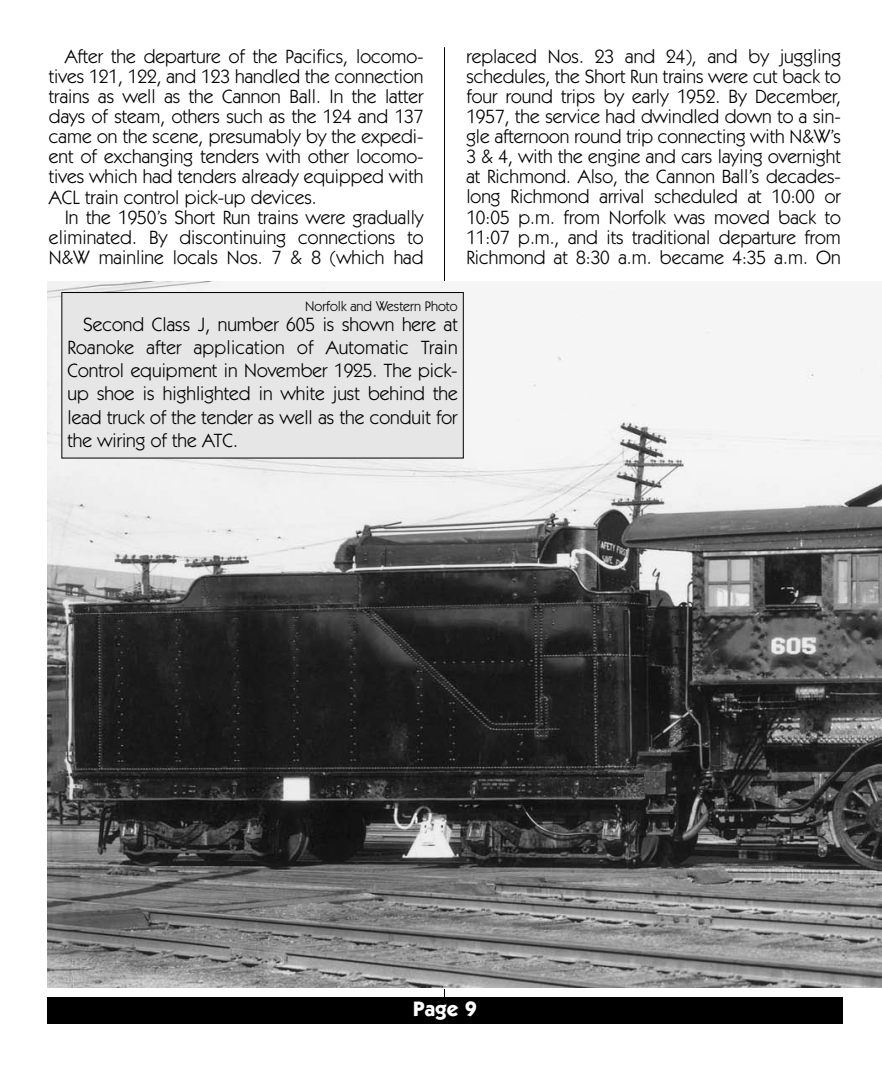
<style>
.page{position:relative;width:882px;height:1071px;background:#fff}
.page>*{position:absolute;margin:0;border:0;box-sizing:border-box;transform-origin:0 0}
.t1{font:700 21px "Itc Kabel";color:#fff}
.t2{font:19.25px/20.1px "Itc Kabel";color:#000;text-align:justify}
.t3{font:14px "Itc Kabel";color:#000}
</style>
<div class="page">
<hr style="left:444px;top:47px;width:1px;height:951px;background:#000">
<div style="left:47px;top:998px;width:796px;height:26px;background:#000"></div>
<img style="left:47px;top:282px;width:835px;height:706px">
<div style="left:62px;top:293px;width:401px;height:165px;background:#e6e6e6"></div>
<div style="left:61px;top:292px;width:403px;height:166px;border:1px solid #000"></div>
<p class="t2" style="left:49px;top:48px;width:376px;text-indent:16px">After the departure of the Pacifics, locomo&shy;tives 121, 122, and 123 handled the connection trains as well as the Cannon Ball. In the latter days of steam, others such as the 124 and 137 came on the scene, presumably by the expedi&shy;ent of exchanging tenders with other locomo&shy;tives which had tenders already equipped with ACL train control pick-up devices.</p>
<p class="t2" style="left:49px;top:208px;width:376px;text-indent:16px">In the 1950’s Short Run trains were gradually eliminated. By discontinuing connections to N&amp;W mainline locals Nos. 7 &amp; 8 (which had</p>
<p class="t2" style="left:466px;top:47px;width:376px">replaced Nos. 23 and 24), and by juggling schedules, the Short Run trains were cut back to four round trips by early 1952. By December, 1957, the service had dwindled down to a sin&shy;gle afternoon round trip connecting with N&amp;W’s 3 &amp; 4, with the engine and cars laying overnight at Richmond. Also, the Cannon Ball’s decades&shy;long Richmond arrival scheduled at 10:00 or 10:05 p.m. from Norfolk was moved back to 11:07 p.m., and its traditional departure from Richmond at 8:30 a.m. became 4:35 a.m. On</p>
<p class="t3" style="left:305px;top:301px;width:154px">Norfolk and Western Photo</p>
<p class="t2" style="left:68px;top:314px;width:392px;line-height:23.1px;text-indent:16px">Second Class J, number 605 is shown here at Roanoke after application of Automatic Train Control equipment in November 1925. The pick&shy;up shoe is highlighted in white just behind the lead truck of the tender as well as the conduit for the wiring of the ATC.</p>
<p class="t1" style="left:413px;top:1001px;width:65px">Page 9</p>
</div>
